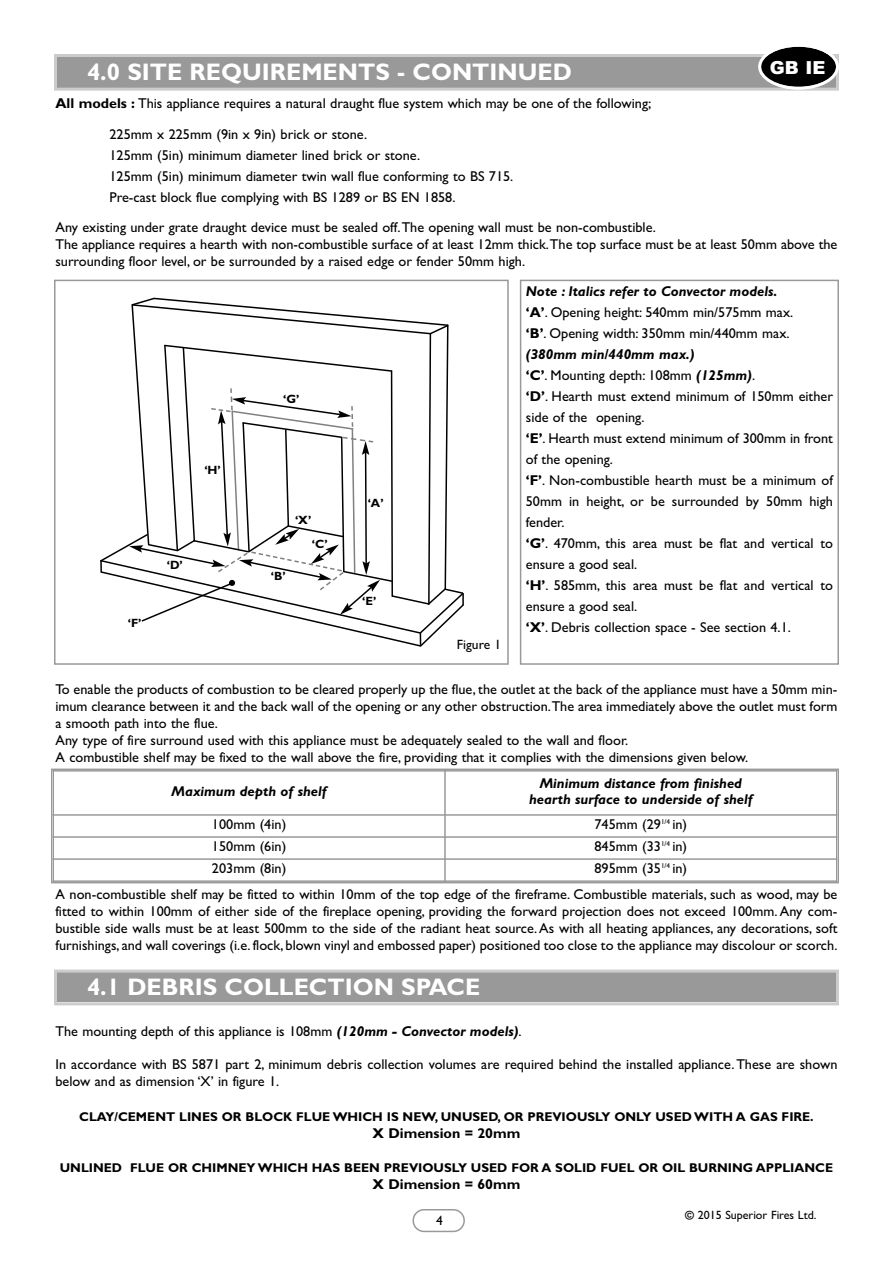
<style>
.page{position:relative;width:893px;height:1263px;background:#fff}
.page>*{position:absolute;margin:0;border:0;box-sizing:border-box;transform-origin:0 0}
.t1{font:700 24px "Gill Sans";color:#fff}
.t2{font:900 18px "Arial";color:#fff}
.t3{font:14.25px/21px "Gill Sans";color:#000}
.t4{font:italic 700 14.25px/16.5px "Gill Sans";color:#000;text-align:center}
.t5{font:700 14.25px "Gill Sans";color:#000}
.t6{font:13.5px "Gill Sans";color:#000}
.t7{font:700 12.75px "Gill Sans";color:#000}
.t8{font:700 12px "Gill Sans";color:#000}
.t9{font:12px "Gill Sans";color:#000}
.s1{font-weight:700}
.s2{font-weight:700;font-style:italic}
</style>
<div class="page">
<div style="left:57px;top:57px;width:779px;height:31px;background:#999"></div>
<div style="left:54px;top:54px;width:785px;height:37px;border:3px solid #ccc"></div>
<svg style="left:758px;top:46px;width:81px;height:44px"></svg>
<svg style="left:412px;top:1209px;width:53px;height:23px"></svg>
<div style="left:57px;top:972px;width:779px;height:30px;background:#999"></div>
<div style="left:54px;top:969px;width:785px;height:36px;border:3px solid #ccc"></div>
<div style="left:51px;top:768px;width:788px;height:115px;border:2px solid #999"></div>
<hr style="left:52px;top:770px;width:2px;height:112px;background:#999">
<hr style="left:444px;top:770px;width:2px;height:112px;background:#999">
<hr style="left:836px;top:770px;width:1px;height:112px;background:#999">
<hr style="left:52px;top:770px;width:785px;height:1px;background:#999">
<hr style="left:52px;top:814px;width:785px;height:2px;background:#999">
<hr style="left:52px;top:836px;width:785px;height:2px;background:#999">
<hr style="left:52px;top:858px;width:785px;height:2px;background:#999">
<hr style="left:52px;top:880px;width:785px;height:2px;background:#999">
<div style="left:520px;top:280px;width:319px;height:385px;border:2px solid #999"></div>
<div style="left:54px;top:280px;width:455px;height:385px;border:2px solid #999"></div>
<svg style="left:98px;top:54px;width:367px;height:593px"></svg>
<div style="left:441px;top:638px;width:62px;height:20px;background:#fff"></div>
<h1 class="t1" style="left:87px;top:57px;width:487px">4.0 SITE REQUIREMENTS - CONTINUED</h1>
<p class="t2" style="left:770px;top:57px;width:57px">GB IE</p>
<p class="t3" style="left:109px;top:88px;width:543px;line-height:30.6px;text-indent:-54px"><span class="s1">All models :</span> This appliance requires a natural draught flue system which may be one of the following;<br>225mm x 225mm (9in x 9in) brick or stone.</p>
<p class="t3" style="left:109px;top:144px;width:405px">125mm (5in) minimum diameter lined brick or stone.<br>125mm (5in) minimum diameter twin wall flue conforming to BS 715.<br>Pre-cast block flue complying with BS 1289 or BS EN 1858.</p>
<p class="t3" style="left:55px;top:219px;width:783px;line-height:17.1px">Any existing under grate draught device must be sealed off.The opening wall must be non-combustible.<br>The appliance requires a hearth with non-combustible surface of at least 12mm thick.The top surface must be at least 50mm above the surrounding floor level, or be surrounded by a raised edge or fender 50mm high.</p>
<p class="t8" style="left:204px;top:463px;width:18px">‘H’</p>
<p class="t8" style="left:128px;top:616px;width:15px">‘F’</p>
<p class="t8" style="left:167px;top:558px;width:18px">‘D’</p>
<p class="t8" style="left:283px;top:391px;width:18px">‘G’</p>
<p class="t8" style="left:271px;top:569px;width:16px">‘B’</p>
<p class="t8" style="left:295px;top:513px;width:18px">‘X’</p>
<p class="t8" style="left:312px;top:537px;width:17px">‘C’</p>
<p class="t8" style="left:368px;top:496px;width:17px">‘A’</p>
<p class="t8" style="left:362px;top:593px;width:16px">‘E’</p>
<p class="t6" style="left:457px;top:637px;width:46px">Figure 1</p>
<p class="t3" style="left:526px;top:280px;width:309px"><span class="s2">Note : Italics refer to Convector models.<br></span><span class="s1">‘A’</span>. Opening height: 540mm min/575mm max.<br><span class="s1">‘B’</span>. Opening width: 350mm min/440mm max. <span class="s2">(380mm min/440mm max.)<br></span><span class="s1">‘C’</span>. Mounting depth: 108mm <span class="s2">(125mm)</span>.<br><span class="s1">‘D’</span>. Hearth must extend minimum of 150mm either side of the opening.<br><span class="s1">‘E’</span>. Hearth must extend minimum of 300mm in front of the opening.<br><span class="s1">‘F’</span>. Non-combustible hearth must be a minimum of 50mm in height, or be surrounded by 50mm high fender.<br><span class="s1">‘G’</span>. 470mm, this area must be flat and vertical to ensure a good seal.<br><span class="s1">‘H’</span>. 585mm, this area must be flat and vertical to ensure a good seal.<br><span class="s1">‘X’</span>. Debris collection space - See section 4.1.</p>
<p class="t3" style="left:55px;top:680px;width:783px;line-height:17.1px">To enable the products of combustion to be cleared properly up the flue, the outlet at the back of the appliance must have a 50mm min&shy;imum clearance between it and the back wall of the opening or any other obstruction.The area immediately above the outlet must form a smooth path into the flue.<br>Any type of fire surround used with this appliance must be adequately sealed to the wall and floor.<br>A combustible shelf may be fixed to the wall above the fire, providing that it complies with the dimensions given below.</p>
<p class="t4" style="left:172px;top:783px;width:156px">Maximum depth of shelf</p>
<p class="t4" style="left:529px;top:775px;width:225px">Minimum distance from finished hearth surface to underside of shelf</p>
<p class="t3" style="left:212px;top:814px;width:76px">100mm (4in)</p>
<p class="t3" style="left:594px;top:814px;width:94px">745mm (29<sup>1/4</sup> in)</p>
<p class="t3" style="left:212px;top:836px;width:76px">150mm (6in)</p>
<p class="t3" style="left:594px;top:836px;width:94px">845mm (33<sup>1/4</sup> in)</p>
<p class="t3" style="left:212px;top:858px;width:76px">203mm (8in)</p>
<p class="t3" style="left:594px;top:858px;width:94px">895mm (35<sup>1/4</sup> in)</p>
<p class="t3" style="left:55px;top:886px;width:783px;line-height:17.1px;text-align:justify">A non-combustible shelf may be fitted to within 10mm of the top edge of the fireframe. Combustible materials, such as wood, may be fitted to within 100mm of either side of the fireplace opening, providing the forward projection does not exceed 100mm. Any com&shy;bustible side walls must be at least 500mm to the side of the radiant heat source.As with all heating appliances, any decorations, soft furnishings, and wall coverings (i.e. flock, blown vinyl and embossed paper) positioned too close to the appliance may discolour or scorch.</p>
<h1 class="t1" style="left:87px;top:972px;width:395px">4.1 DEBRIS COLLECTION SPACE</h1>
<p class="t3" style="left:55px;top:1020px;width:468px">The mounting depth of this appliance is 108mm <span class="s2">(120mm - Convector models)</span>.</p>
<p class="t3" style="left:55px;top:1056px;width:783px;line-height:17.1px">In accordance with BS 5871 part 2, minimum debris collection volumes are required behind the installed appliance.These are shown below and as dimension ‘X’ in figure 1.</p>
<p class="t7" style="left:79px;top:1109px;width:736px">CLAY/CEMENT LINES OR BLOCK FLUE WHICH IS NEW, UNUSED, OR PREVIOUSLY ONLY USED WITH A GAS FIRE.</p>
<p class="t5" style="left:373px;top:1124px;width:149px">X Dimension = 20mm</p>
<p class="t7" style="left:60px;top:1160px;width:775px">UNLINED FLUE OR CHIMNEY WHICH HAS BEEN PREVIOUSLY USED FOR A SOLID FUEL OR OIL BURNING APPLIANCE</p>
<p class="t5" style="left:373px;top:1176px;width:149px">X Dimension = 60mm</p>
<p class="t6" style="left:436px;top:1212px;width:8px">4</p>
<p class="t9" style="left:685px;top:1207px;width:133px"><span class="s1">©</span> 2015 Superior Fires Ltd.</p>
</div>
